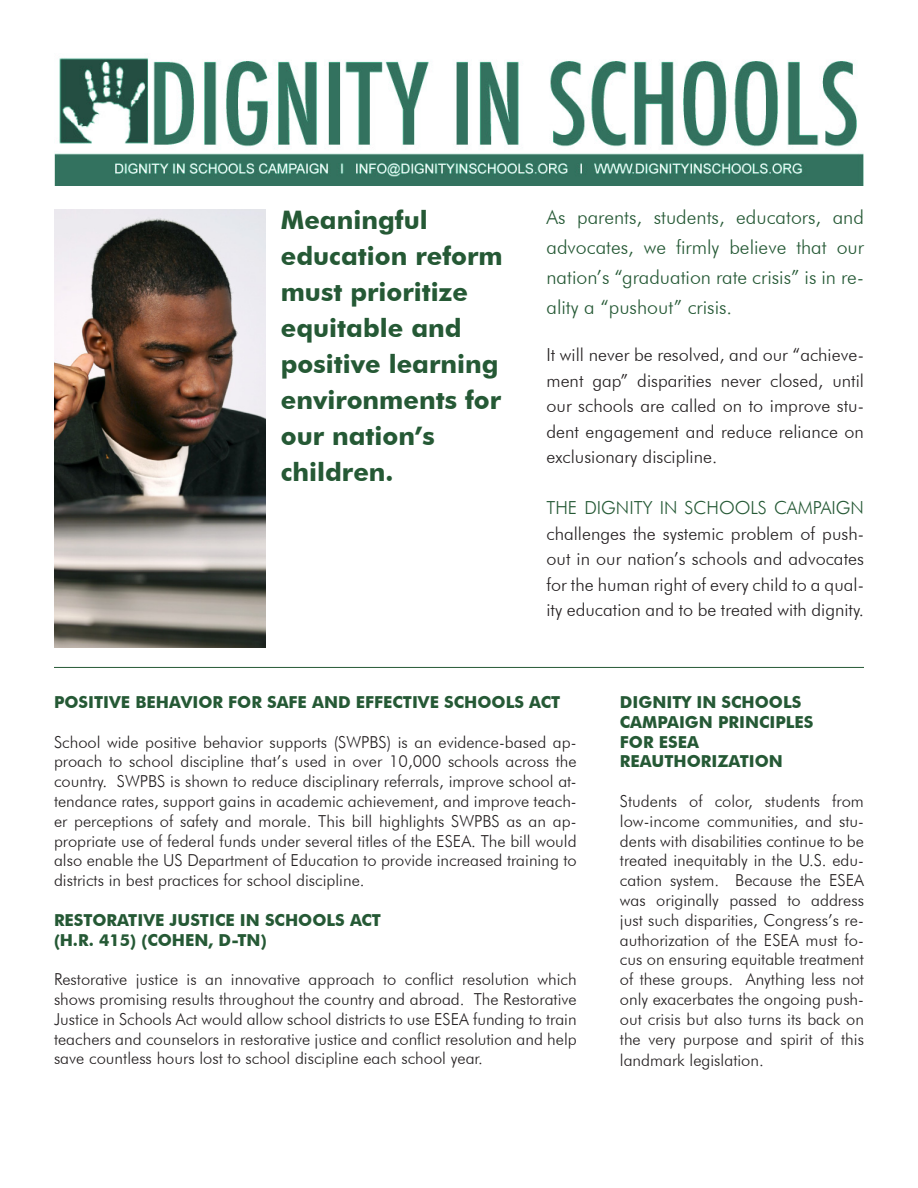
<style>
.page{position:relative;width:918px;height:1188px;background:#fff}
.page>*{position:absolute;margin:0;border:0;box-sizing:border-box;transform-origin:0 0}
.t1{font:700 25.5px/36px "Futura BT";color:#255935}
.t2{font:300 19.5px/30px "Futura BT";color:#255935;text-align:justify}
.t3{font:300 18px/25.5px "Futura BT";color:#231f20;text-align:justify}
.t4{font:300 16.5px/19.8px "Futura BT";color:#231f20;text-align:justify}
.t5{font:700 16.5px "Futura BT";color:#255935}
.s1{color:#255935}
</style>
<div class="page">
<img style="left:54px;top:58px;width:810px;height:128px">
<img style="left:54px;top:210px;width:212px;height:438px">
<hr style="left:54px;top:667px;width:810px;height:1px;background:#255935">
<p class="t1" style="left:281px;top:202px;width:223px">Meaningful education reform must prioritize equitable and positive learning environments for</p>
<p class="t1" style="left:281px;top:418px;width:156px">our nation’s</p>
<p class="t1" style="left:281px;top:454px;width:114px">children.</p>
<p class="t2" style="left:546px;top:202px;width:319px">As parents, students, educators, and advocates, we firmly believe that our nation’s “graduation rate crisis” is in re&shy;ality a “pushout” crisis.</p>
<p class="t3" style="left:546px;top:342px;width:319px">It will never be resolved, and our “achieve&shy;ment gap” disparities never closed, until our schools are called on to improve stu&shy;dent engagement and reduce reliance on exclusionary discipline.</p>
<p class="t3" style="left:546px;top:495px;width:319px"><span class="s1">THE DIGNITY IN SCHOOLS CAMPAIGN </span>challenges the systemic problem of push&shy;out in our nation’s schools and advocates for the human right of every child to a qual&shy;ity education and to be treated with dignity.</p>
<p class="t5" style="left:54px;top:692px;width:508px">POSITIVE BEHAVIOR FOR SAFE AND EFFECTIVE SCHOOLS ACT</p>
<p class="t4" style="left:54px;top:732px;width:524px">School wide positive behavior supports (SWPBS) is an evidence-based ap&shy;proach to school discipline that’s used in over 10,000 schools across the country. SWPBS is shown to reduce disciplinary referrals, improve school at&shy;tendance rates, support gains in academic achievement, and improve teach&shy;er perceptions of safety and morale. This bill highlights SWPBS as an ap&shy;propriate use of federal funds under several titles of the ESEA. The bill would also enable the US Department of Education to provide increased training to districts in best practices for school discipline.</p>
<p class="t5" style="left:54px;top:910px;width:329px">RESTORATIVE JUSTICE IN SCHOOLS ACT</p>
<p class="t5" style="left:54px;top:930px;width:214px">(H.R. 415) (COHEN, D-TN)</p>
<p class="t4" style="left:54px;top:969px;width:524px">Restorative justice is an innovative approach to conflict resolution which shows promising results throughout the country and abroad. The Restorative Justice in Schools Act would allow school districts to use ESEA funding to train teachers and counselors in restorative justice and conflict resolution and help save countless hours lost to school discipline each school year.</p>
<p class="t5" style="left:620px;top:692px;width:183px">DIGNITY IN SCHOOLS</p>
<p class="t5" style="left:620px;top:712px;width:195px">CAMPAIGN PRINCIPLES</p>
<p class="t5" style="left:620px;top:732px;width:81px">FOR ESEA</p>
<p class="t5" style="left:620px;top:752px;width:165px">REAUTHORIZATION</p>
<p class="t4" style="left:620px;top:791px;width:246px">Students of color, students from low-income communities, and stu&shy;dents with disabilities continue to be treated inequitably in the U.S. edu&shy;cation system. Because the ESEA was originally passed to address just such disparities, Congress’s re&shy;authorization of the ESEA must fo&shy;cus on ensuring equitable treatment of these groups. Anything less not only exacerbates the ongoing push&shy;out crisis but also turns its back on the very purpose and spirit of this</p>
<p class="t4" style="left:620px;top:1050px;width:145px">landmark legislation.</p>
</div>
